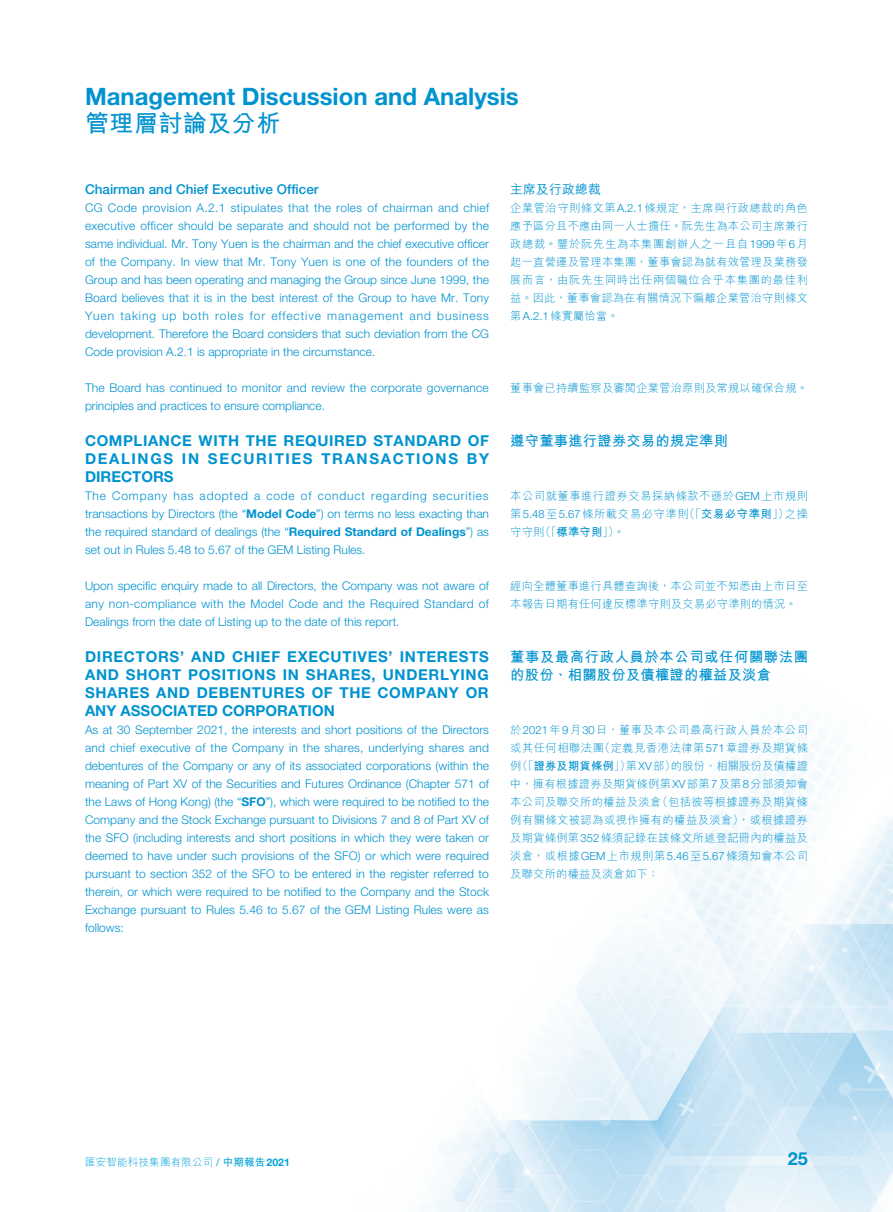
<style>
.page{position:relative;width:893px;height:1212px;background:#fff}
.page>*{position:absolute;margin:0;border:0;box-sizing:border-box;transform-origin:0 0}
.t1{font:700 24px "Helvetica Neue LT Std";color:#0093d0}
.t2{font:700 24px "M Hei HK";letter-spacing:.02em;color:#0093d0}
.t3{font:700 18px "Helvetica Neue LT Std";color:#0093d0}
._01_H1_E{font:700 15px/18px "Helvetica Neue LT Std";letter-spacing:.04em;color:#0093d0;text-align:justify}
._001_H1_C{font:700 14.25px/18px "M Hei HK";letter-spacing:.045em;color:#0093d0}
._001_H1_C-2{font:700 14.25px "M Hei HK";letter-spacing:.02em;color:#0093d0}
._02_H2_E{font:500 13.5px "Helvetica Neue LT Std";color:#0093d0}
._002_H2_C{font:500 12.75px "M Hei HK";letter-spacing:.02em;color:#0093d0}
._00_txt_E{font:300 12px/18px "Helvetica Neue LT Std";color:#0093d0;text-align:justify}
._000_txt_C{font:300 11.25px/18px "M Hei HK";letter-spacing:.02em;color:#0093d0;text-align:justify}
.t4{font:300 10.5px "M Hei HK";letter-spacing:.02em;color:#00a3d9}
.s1{font-weight:700}
.s2{font-family:"Helvetica Neue LT Std"}
.s3{font-family:"Helvetica Neue LT Std";font-weight:400}
.s4{font-family:"Helvetica Neue LT Std";font-weight:700}
</style>
<div class="page">
<img style="left:429px;top:732px;width:464px;height:480px">
<h1 class="t1" style="left:85px;top:82px;width:435px">Management Discussion and Analysis</h1>
<h1 class="t2" style="left:85px;top:106px;width:197px">管理層討論及分析</h1>
<p class="_02_H2_E" style="left:85px;top:181px;width:235px">Chairman and Chief Executive Officer</p>
<p class="_00_txt_E" style="left:85px;top:199px;width:406px">CG Code provision A.2.1 stipulates that the roles of chairman and chief executive officer should be separate and should not be performed by the same individual. Mr. Tony Yuen is the chairman and the chief executive officer of the Company. In view that Mr. Tony Yuen is one of the founders of the Group and has been operating and managing the Group since June 1999, the Board believes that it is in the best interest of the Group to have Mr. Tony Yuen taking up both roles for effective management and business development. Therefore the Board considers that such deviation from the CG Code provision A.2.1 is appropriate in the circumstance.</p>
<p class="_00_txt_E" style="left:85px;top:379px;width:405px">The Board has continued to monitor and review the corporate governance principles and practices to ensure compliance.</p>
<p class="_01_H1_E" style="left:85px;top:431px;width:406px">COMPLIANCE WITH THE REQUIRED STANDARD OF DEALINGS IN SECURITIES TRANSACTIONS BY DIRECTORS</p>
<p class="_00_txt_E" style="left:85px;top:487px;width:405px">The Company has adopted a code of conduct regarding securities transactions by Directors (the “<span class="s1">Model Code</span>”) on terms no less exacting than the required standard of dealings (the “<span class="s1">Required Standard of Dealings</span>”) as set out in Rules 5.48 to 5.67 of the GEM Listing Rules.</p>
<p class="_00_txt_E" style="left:85px;top:577px;width:405px">Upon specific enquiry made to all Directors, the Company was not aware of any non-compliance with the Model Code and the Required Standard of Dealings from the date of Listing up to the date of this report.</p>
<p class="_01_H1_E" style="left:85px;top:647px;width:405px">DIRECTORS’ AND CHIEF EXECUTIVES’ INTERESTS AND SHORT POSITIONS IN SHARES, UNDERLYING SHARES AND DEBENTURES OF THE COMPANY OR ANY ASSOCIATED CORPORATION</p>
<p class="_00_txt_E" style="left:85px;top:721px;width:406px">As at 30 September 2021, the interests and short positions of the Directors and chief executive of the Company in the shares, underlying shares and debentures of the Company or any of its associated corporations (within the meaning of Part XV of the Securities and Futures Ordinance (Chapter 571 of the Laws of Hong Kong) (the “<span class="s1">SFO</span>”), which were required to be notified to the Company and the Stock Exchange pursuant to Divisions 7 and 8 of Part XV of the SFO (including interests and short positions in which they were taken or deemed to have under such provisions of the SFO) or which were required pursuant to section 352 of the SFO to be entered in the register referred to therein, or which were required to be notified to the Company and the Stock Exchange pursuant to Rules 5.46 to 5.67 of the GEM Listing Rules were as follows:</p>
<p class="_002_H2_C" style="left:510px;top:180px;width:92px">主席及行政總裁</p>
<p class="_000_txt_C" style="left:510px;top:199px;width:299px">企業管治守則條文第<span class="s2">A.2.1</span>條規定，主席與行政總裁的角色應予區分且不應由同一人士擔任。阮先生為本公司主席兼行政總裁。鑒於阮先生為本集團創辦人之一且自<span class="s2">1999</span>年<span class="s2">6</span>月起一直營運及管理本集團，董事會認為就有效管理及業務發展而言，由阮先生同時出任兩個職位合乎本集團的最佳利益。因此，董事會認為在有關情況下偏離企業管治守則條文第<span class="s2">A.2.1</span>條實屬恰當。</p>
<p class="_000_txt_C" style="left:510px;top:379px;width:299px">董事會已持續監察及審閱企業管治原則及常規以確保合規。</p>
<p class="_001_H1_C-2" style="left:510px;top:431px;width:219px">遵守董事進行證券交易的規定準則</p>
<p class="_000_txt_C" style="left:510px;top:487px;width:299px">本公司就董事進行證券交易採納條款不遜於<span class="s2">GEM</span>上市規則第<span class="s2">5.48</span>至<span class="s2">5.67</span>條所載交易必守準則（「<span class="s1">交易必守準則</span>」）之操守守則（「<span class="s1">標準守則</span>」）。</p>
<p class="_000_txt_C" style="left:510px;top:577px;width:299px">經向全體董事進行具體查詢後，本公司並不知悉由上市日至本報告日期有任何違反標準守則及交易必守準則的情況。</p>
<p class="_001_H1_C" style="left:510px;top:647px;width:299px">董事及最高行政人員於本公司或任何關聯法團的股份、相關股份及債權證的權益及淡倉</p>
<p class="_000_txt_C" style="left:510px;top:721px;width:299px">於<span class="s2">2021</span>年<span class="s2">9</span>月<span class="s2">30</span>日，董事及本公司最高行政人員於本公司或其任何相聯法團（定義見香港法律第<span class="s2">571</span>章證券及期貨條例（「<span class="s1">證券及期貨條例</span>」）第<span class="s2">XV</span>部）的股份、相關股份及債權證中，擁有根據證券及期貨條例第<span class="s2">XV</span>部第<span class="s2">7</span>及第<span class="s2">8</span>分部須知會本公司及聯交所的權益及淡倉（包括彼等根據證券及期貨條例有關條文被認為或視作擁有的權益及淡倉），或根據證券及期貨條例第<span class="s2">352</span>條須記錄在該條文所述登記冊內的權益及淡倉，或根據<span class="s2">GEM</span>上市規則第<span class="s2">5.46</span>至<span class="s2">5.67</span>條須知會本公司及聯交所的權益及淡倉如下：</p>
<p class="t4" style="left:85px;top:1157px;width:206px">匯安智能科技集團有限公司 <span class="s3">/</span> <span class="s1">中期報告</span><span class="s4">2021</span></p>
<h2 class="t3" style="left:788px;top:1148px;width:22px">25</h2>
</div>
